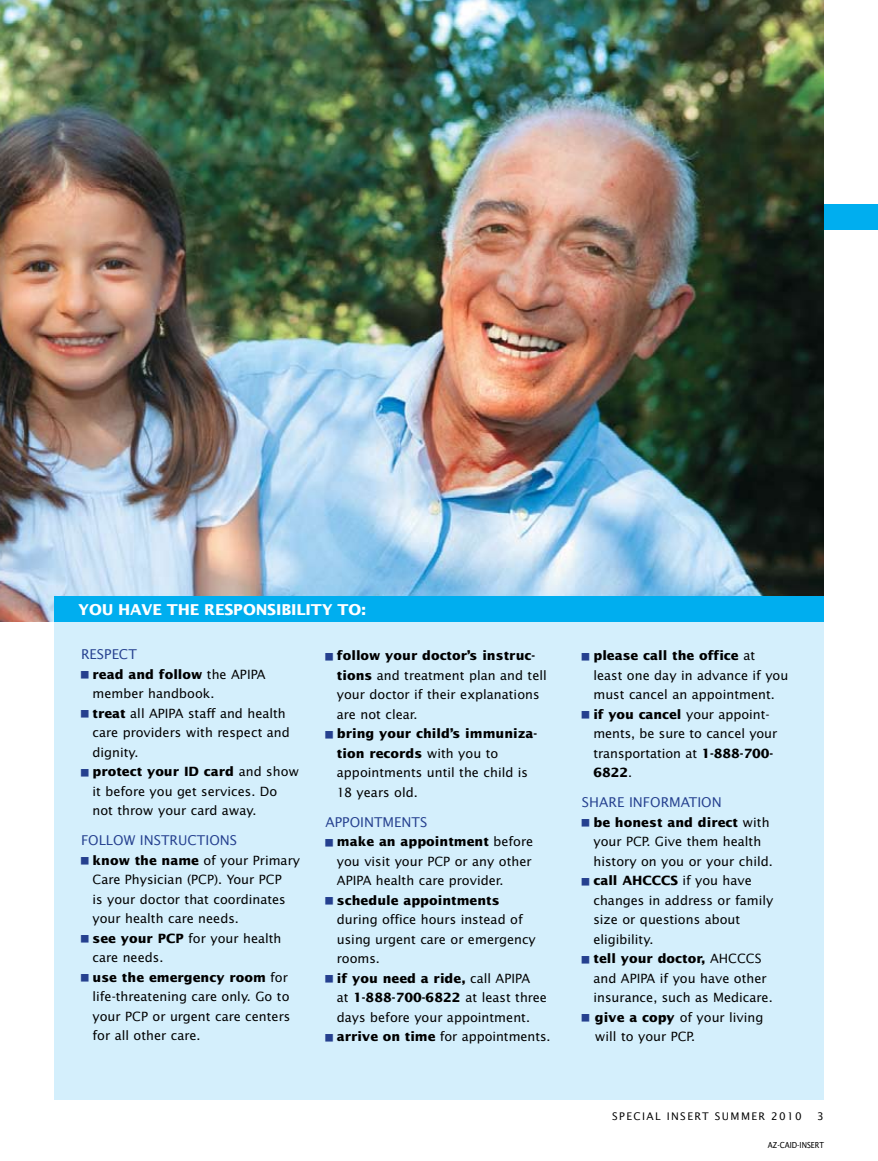
<style>
.page{position:relative;width:878px;height:1161px;background:#fff}
.page>*{position:absolute;margin:0;border:0;box-sizing:border-box;transform-origin:0 0}
.t1{font:700 15px "Lucida Sans";letter-spacing:-.01em;color:#fff}
.t2{font:13.5px "Lucida Sans Std";color:#25408f}
.t3{font:12.75px/19.5px "Lucida Sans Std";color:#000}
.t4{font:700 12.75px "Lucida Sans Std";color:#000}
.t5{font:10.5px "Lucida Sans Std";letter-spacing:.13em;color:#000}
.t6{font:9px "Lucida Sans Nar EF";color:#000}
.s1{font-weight:700}
</style>
<div class="page">
<div style="left:0;top:204px;width:878px;height:26px;background:#00aeef"></div>
<div style="left:54px;top:614px;width:770px;height:486px;background:#d4effc"></div>
<img style="left:0;top:0;width:824px;height:621px">
<div style="left:54px;top:596px;width:770px;height:26px;background:#00aeef"></div>
<p class="t1" style="left:78px;top:601px;width:289px">YOU HAVE THE RESPONSIBILITY TO:</p>
<p class="t2" style="left:81px;top:647px;width:57px">Respect</p>
<p class="t3" style="left:92px;top:665px;width:147px"><span class="s1">read and follow</span> the APIPA member handbook. <span class="s1">treat</span> all APIPA</p>
<p class="t3" style="left:337px;top:646px;width:211px"><span class="s1">follow your doctor’s instruc&shy;tions</span> and treatment plan and tell your doctor if their explanations are not clear.</p>
<p class="t3" style="left:337px;top:724px;width:202px"><span class="s1">bring your child’s immuniza&shy;tion records</span> with you to appointments until the child is<br>18 years old.</p>
<p class="t2" style="left:325px;top:814px;width:103px">Appointments</p>
<p class="t3" style="left:337px;top:832px;width:198px"><span class="s1">make an appointment</span> before you visit your PCP</p>
<p class="t3" style="left:92px;top:704px;width:208px;text-indent:96px">staff and health care providers with respect and dignity.<br><span class="s1">protect your ID card</span> and show it before you get services. Do not throw your card away.</p>
<p class="t2" style="left:81px;top:833px;width:158px">Follow I nstructions</p>
<p class="t3" style="left:92px;top:851px;width:209px"><span class="s1">know the name</span> of your Primary<br>Care Physician (PCP). Your PCP<br>is your doctor that coordinates your health care needs.<br><span class="s1">see your PCP</span> for your health care needs.<br><span class="s1">use the emergency room</span> for life-threatening care only. Go to your PCP</p>
<p class="t3" style="left:454px;top:852px;width:78px">or any other</p>
<p class="t3" style="left:337px;top:871px;width:8px">APIPA</p>
<p class="t3" style="left:376px;top:871px;width:129px">health care provider.</p>
<p class="t4" style="left:337px;top:893px;width:164px">schedule appointments</p>
<p class="t3" style="left:337px;top:910px;width:215px">during office hours instead of using urgent care or emergency rooms.<br><span class="s1">if you need a ride,</span> call APIPA<br>at <span class="s1">1-888-700-6822</span> at least three days before your appointment. <span class="s1">arrive on time</span> for appointments.</p>
<p class="t3" style="left:92px;top:1007px;width:199px;text-indent:60px">or urgent care centers for all other care.</p>
<p class="t3" style="left:593px;top:646px;width:196px"><span class="s1">please call the office</span> at<br>least one day in advance if you must cancel an appointment.<br><span class="s1">if you cancel</span> your appoint&shy;ments, be sure to cancel your transportation at <span class="s1">1-888-700-<br>6822</span>.</p>
<p class="t2" style="left:582px;top:795px;width:141px">Share I nformation</p>
<p class="t3" style="left:593px;top:813px;width:181px"><span class="s1">be honest and direct</span> with your PCP. Give them health history on you or your child. <span class="s1">call AH CCCS</span> if you have changes in address or family size or questions about eligibility.<br><span class="s1">tell your doctor,</span> AHCCCS<br>and APIPA</p>
<p class="t3" style="left:593px;top:969px;width:181px;text-indent:66px">if you have other insurance, such as Medicare. <span class="s1">give a copy</span> of your living will to your PCP.</p>
<p class="t5" style="left:612px;top:1110px;width:8px">SPECIAL</p>
<p class="t5" style="left:666px;top:1110px;width:8px">INSE</p>
<p class="t5" style="left:694px;top:1110px;width:109px">RT Summer 2010</p>
<p class="t5" style="left:817px;top:1110px;width:8px">3</p>
<p class="t6" style="left:767px;top:1140px;width:58px">AZ-CAID-INSERT</p>
</div>
